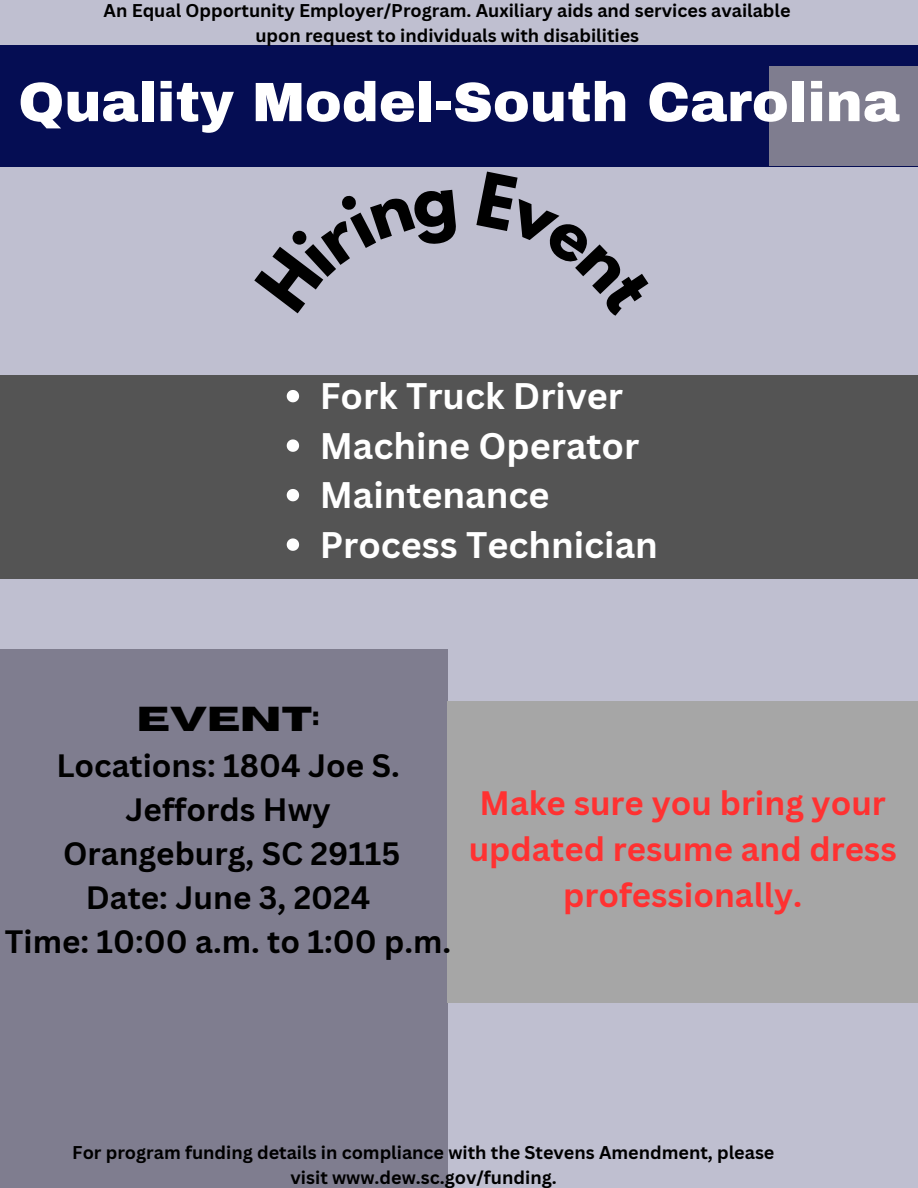
<style>
.page{position:relative;width:918px;height:1188px;background:#bfbfd0}
.page>*{position:absolute;margin:0;border:0;box-sizing:border-box;transform-origin:0 0}
.t1{font:900 55.5px "Archivo";color:#fff}
.t2{font:700 36px/49.5px "Canva Sans";color:#fff}
.t3{font:700 34.5px "Horizon";color:#000}
.t4{font:700 33px/46.2px "Canva Sans";color:#ff3131;text-align:center}
.t5{font:700 31.5px/43.8px "Canva Sans";color:#000;text-align:center}
.t6{font:700 18px/24.8px "Canva Sans";color:#000;text-align:center}
</style>
<div class="page">
<div style="left:0;top:46px;width:918px;height:121px;background:#050d53"></div>
<div style="left:770px;top:66px;width:148px;height:99px;background:#7f7d8f"></div>
<div style="left:0;top:649px;width:448px;height:538px;background:#7f7d8f"></div>
<div style="left:448px;top:701px;width:470px;height:302px;background:#a6a6a6"></div>
<div style="left:0;top:376px;width:918px;height:203px;background:#545454"></div>
<svg style="left:287px;top:390px;width:12px;height:12px"></svg>
<svg style="left:287px;top:439px;width:12px;height:13px"></svg>
<svg style="left:287px;top:489px;width:12px;height:12px"></svg>
<svg style="left:287px;top:538px;width:12px;height:13px"></svg>
<h1 class="t6" style="left:104px;top:-2px;width:689px">An Equal Opportunity Employer/Program. Auxiliary aids and services available upon request to individuals with disabilities</h1>
<p class="t1" style="left:18px;top:72px;width:883px">Quality Model-South Carolina</p>
<h2 class="t2" style="left:320px;top:370px;width:340px">Fork Truck Driver<br>Machine Operator<br>Maintenance<br>Process Technician</h2>
<p class="t3" style="left:137px;top:702px;width:184px">EVENT:</p>
<p class="t5" style="left:5px;top:743px;width:448px">Locations: 1804 Joe S.<br>Jeffords Hwy<br>Orangeburg, SC 29115<br>Date: June 3, 2024<br>Time: 10:00 a.m. to 1:00 p.m.</p>
<p class="t4" style="left:469px;top:779px;width:430px">Make sure you bring your updated resume and dress professionally.</p>
<h2 class="t6" style="left:72px;top:1140px;width:704px">For program funding details in compliance with the Stevens Amendment, please visit www.dew.sc.gov/funding.</h2>
</div>
